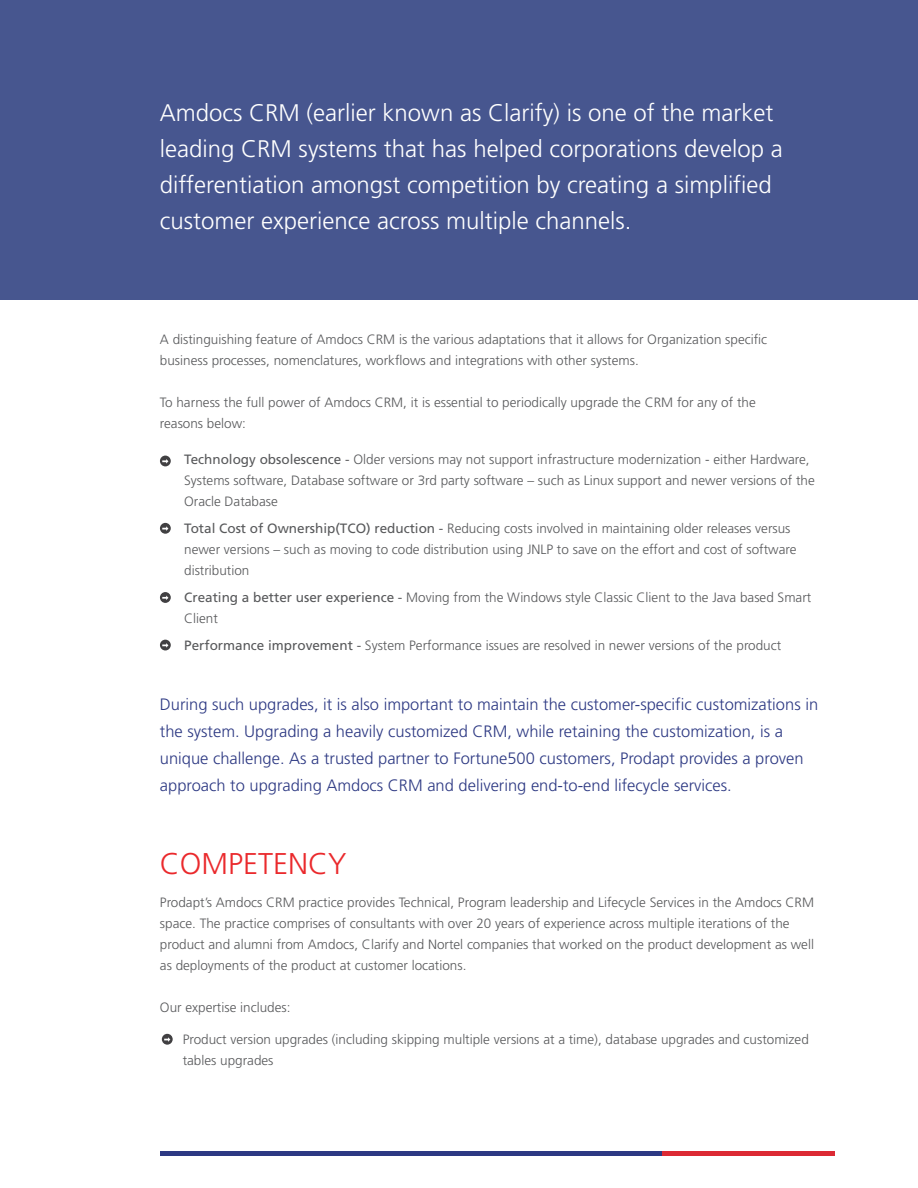
<style>
.page{position:relative;width:918px;height:1188px;background:#fff}
.page>*{position:absolute;margin:0;border:0;box-sizing:border-box;transform-origin:0 0}
.t1{font:300 30px "Frutiger";color:#ea292c}
.t2{font:300 24px/36px "Frutiger";color:#fff}
.t3{font:300 16.5px/27px "Frutiger";color:#2d3983}
.t4{font:300 13.5px/21px "Frutiger";color:#58595b}
.s1{font-weight:400}
</style>
<div class="page">
<div style="left:0;top:0;width:918px;height:300px;background:#47568f"></div>
<div style="left:160px;top:456px;width:11px;height:10px;background:#414042;border-radius:50%"></div>
<svg style="left:162px;top:459px;width:6px;height:5px"></svg>
<div style="left:160px;top:523px;width:11px;height:11px;background:#414042;border-radius:50%"></div>
<svg style="left:162px;top:526px;width:6px;height:5px"></svg>
<div style="left:160px;top:592px;width:11px;height:11px;background:#414042;border-radius:50%"></div>
<svg style="left:162px;top:596px;width:6px;height:4px"></svg>
<div style="left:160px;top:640px;width:11px;height:10px;background:#414042;border-radius:50%"></div>
<svg style="left:162px;top:643px;width:6px;height:5px"></svg>
<div style="left:160px;top:1151px;width:502px;height:5px;background:#2d3983"></div>
<div style="left:662px;top:1151px;width:173px;height:5px;background:#dc2a34"></div>
<div style="left:162px;top:1034px;width:11px;height:11px;background:#414042;border-radius:50%"></div>
<svg style="left:164px;top:1037px;width:6px;height:5px"></svg>
<h2 class="t2" style="left:160px;top:95px;width:624px">Amdocs CRM (earlier known as Clarify) is one of the market leading CRM systems that has helped corporations develop a differentiation amongst competition by creating a simplified customer experience across multiple channels.</h2>
<p class="t4" style="left:160px;top:329px;width:609px">A distinguishing feature of Amdocs CRM is the various adaptations that it allows for Organization specific business processes, nomenclatures, workflows and integrations with other systems.</p>
<p class="t4" style="left:160px;top:392px;width:597px">To harness the full power of Amdocs CRM, it is essential to periodically upgrade the CRM for any of the reasons below:</p>
<p class="t4" style="left:184px;top:449px;width:632px"><span class="s1">Technology obsolescence -</span> Older versions may not support infrastructure modernization - either Hardware,<br>Systems software, Database software or 3rd party software – such as Linux support and newer versions of the<br>Oracle Database</p>
<p class="t4" style="left:184px;top:518px;width:614px"><span class="s1">Total Cost of Ownership(TCO) reduction -</span> Reducing costs involved in maintaining older releases versus newer versions – such as moving to code distribution using JNLP to save on the effort and cost of software distribution</p>
<p class="t4" style="left:184px;top:587px;width:629px"><span class="s1">Creating a better user experience -</span> Moving from the Windows style Classic Client to the Java based Smart<br>Client</p>
<p class="t4" style="left:184px;top:635px;width:599px"><span class="s1">Performance improvement -</span> System Performance issues are resolved in newer versions of the product</p>
<p class="t3" style="left:160px;top:692px;width:660px">During such upgrades, it is also important to maintain the customer-specific customizations in the system. Upgrading a heavily customized CRM, while retaining the customization, is a unique challenge. As a trusted partner to Fortune500 customers, Prodapt provides a proven approach to upgrading Amdocs CRM and delivering end-to-end lifecycle services.</p>
<h1 class="t1" style="left:160px;top:847px;width:188px">COMPETENCY</h1>
<p class="t4" style="left:160px;top:892px;width:656px">Prodapt’s Amdocs CRM practice provides Technical, Program leadership and Lifecycle Services in the Amdocs CRM space. The practice comprises of consultants with over 20 years of experience across multiple iterations of the product and alumni from Amdocs, Clarify and Nortel companies that worked on the product development as well as deployments of the product at customer locations.</p>
<p class="t4" style="left:160px;top:997px;width:132px">Our expertise includes:</p>
<p class="t4" style="left:183px;top:1029px;width:628px">Product version upgrades (including skipping multiple versions at a time), database upgrades and customized tables upgrades</p>
</div>
